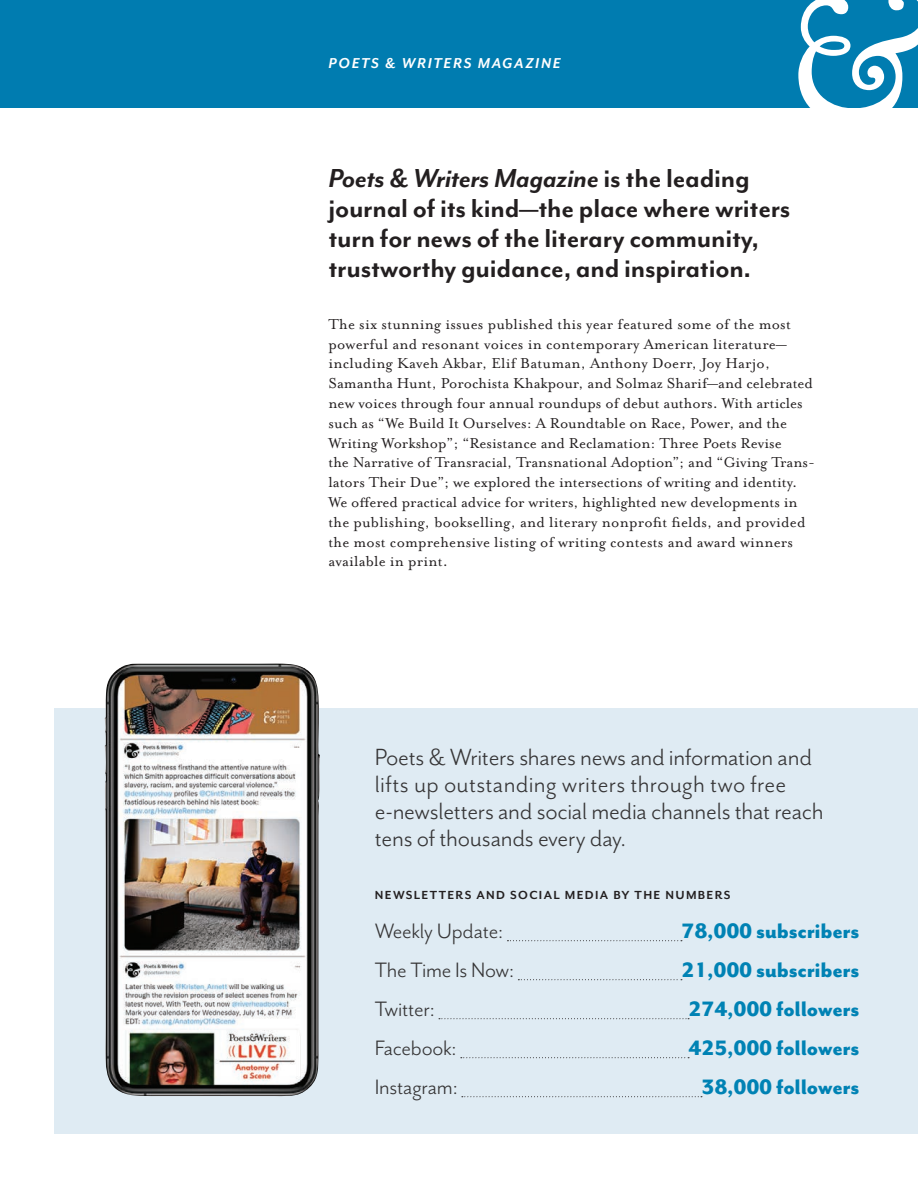
<style>
.page{position:relative;width:918px;height:1188px;background:#fff}
.page>*{position:absolute;margin:0;border:0;box-sizing:border-box;transform-origin:0 0}
.t1{font:700 30px/30px "Mr Eaves Mod OT";letter-spacing:-.01em;color:#231f20}
.t2{font:27px/27px "Mr Eaves San OT";letter-spacing:-.01em;color:#363536}
.t3{font:800 24px "Mr Eaves San OT";letter-spacing:-.01em;color:#0082b4}
.t4{font:24px "Mr Eaves San OT";letter-spacing:-.01em;color:#363536}
.t5{font:16.5px/19.8px "Mrs Eaves OT";color:#231f20}
.t6{font:italic 700 16.5px "Mr Eaves Mod OT";letter-spacing:.1em;color:#fff}
.t7{font:700 13.5px "Mr Eaves San OT";letter-spacing:.1em;color:#231f20}
.s1{font-style:italic}
</style>
<div class="page">
<div style="left:54px;top:708px;width:864px;height:426px;background:#dfebf3"></div>
<img style="left:104px;top:663px;width:216px;height:434px">
<div style="left:0;top:0;width:918px;height:108px;background:#007cb0"></div>
<svg style="left:507px;top:940px;width:175px;height:1px"></svg>
<svg style="left:518px;top:979px;width:164px;height:1px"></svg>
<svg style="left:439px;top:1018px;width:250px;height:1px"></svg>
<svg style="left:461px;top:1057px;width:228px;height:1px"></svg>
<svg style="left:462px;top:1096px;width:240px;height:1px"></svg>
<svg style="left:798px;top:0;width:120px;height:108px"></svg>
<p class="t6" style="left:328px;top:54px;width:234px">POETS &amp; WRITERS MAGAZINE</p>
<h1 class="t1" style="left:328px;top:163px;width:464px"><span class="s1">Poets &amp; Writers Magazine</span> is the leading journal of its kind—the place where writers turn for news of the literary community, trustworthy guidance, and inspiration.</h1>
<p class="t5" style="left:328px;top:314px;width:488px">The six stunning issues published this year featured some of the most powerful and resonant voices in contemporary American literature— including Kaveh Akbar, Elif Batuman, Anthony Doerr, Joy Harjo, Samantha Hunt, Porochista Khakpour, and Solmaz Sharif—and celebrated new voices through four annual roundups of debut authors. With articles such as “We Build It Ourselves: A Roundtable on Race, Power, and the Writing Workshop”; “Resistance and Reclamation: Three Poets Revise<br>the Narrative of Transracial, Transnational Adoption”; and “Giving Trans&shy;lators Their Due”; we explored the intersections of writing and identity.<br>We offered practical advice for writers, highlighted new developments in the publishing, bookselling, and literary nonprofit fields, and provided the most comprehensive listing of writing contests and award winners available in print.</p>
<h2 class="t2" style="left:375px;top:744px;width:450px">Poets &amp; Writers shares news and information and lifts up outstanding writers through two free e-newsletters and social media channels that reach tens of thousands every day.</h2>
<p class="t7" style="left:375px;top:887px;width:357px">NEWSLETTERS AND SOCIAL MEDIA BY THE NUMBERS</p>
<h3 class="t4" style="left:375px;top:918px;width:130px">Weekly Update:</h3>
<h3 class="t3" style="left:681px;top:917px;width:179px">78,000 subscribers</h3>
<h3 class="t4" style="left:375px;top:957px;width:141px">The Time Is Now:</h3>
<h3 class="t3" style="left:681px;top:956px;width:179px">21,000 subscribers</h3>
<h3 class="t4" style="left:375px;top:996px;width:61px">Twitter:</h3>
<h3 class="t3" style="left:689px;top:995px;width:172px">274,000 followers</h3>
<h3 class="t4" style="left:375px;top:1035px;width:83px">Facebook:</h3>
<h3 class="t3" style="left:689px;top:1034px;width:172px">425,000 followers</h3>
<h3 class="t4" style="left:375px;top:1074px;width:84px">Instagram:</h3>
<h3 class="t3" style="left:701px;top:1073px;width:159px">38,000 followers</h3>
</div>
